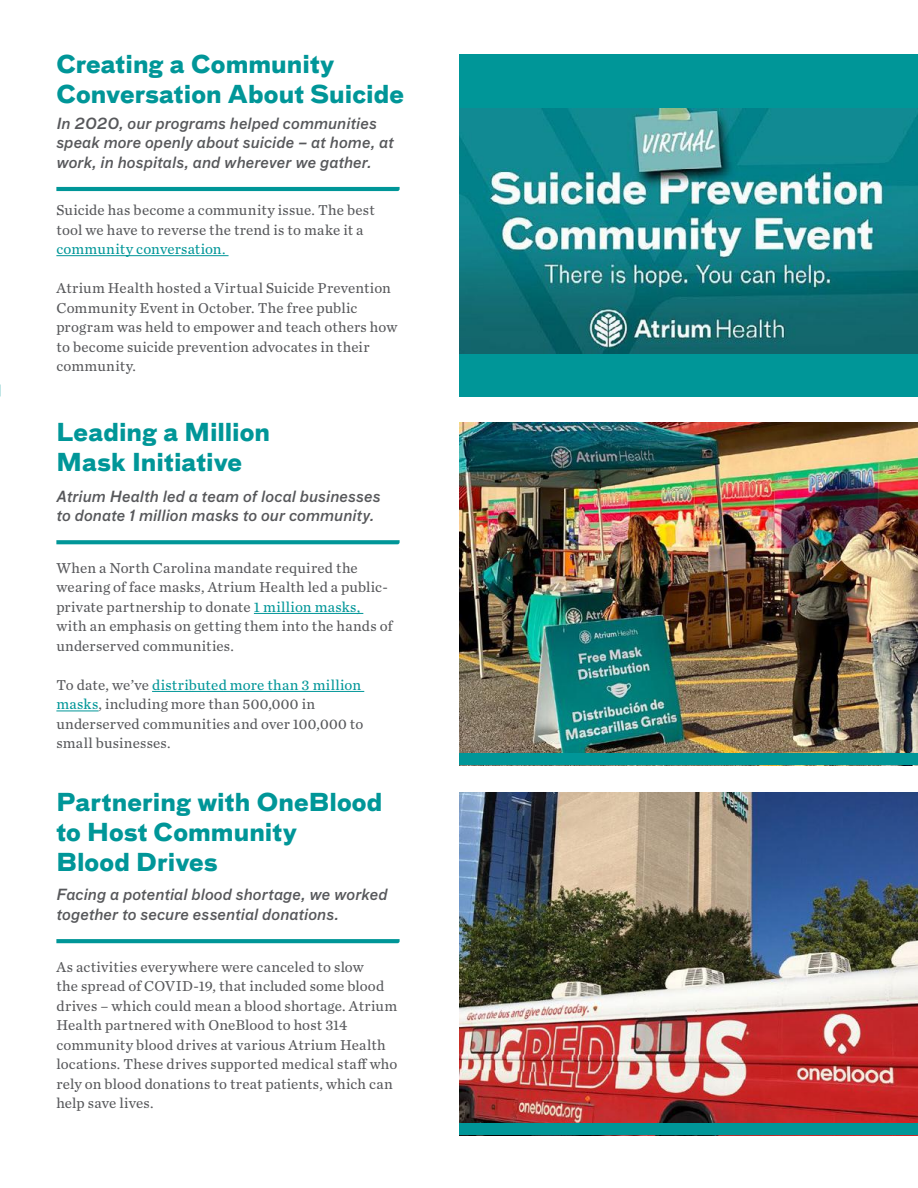
<style>
.page{position:relative;width:918px;height:1188px;background:#fff}
.page>*{position:absolute;margin:0;border:0;box-sizing:border-box;transform-origin:0 0}
.t1{font:700 24px/30px "Bau Pro";letter-spacing:.005em;color:#009698}
.t2{font:15px/19.5px "Chronicle Text G2";letter-spacing:.015em;color:#57585b}
.t3{font:italic 500 15px/19.5px "Bau Pro";letter-spacing:.01em;color:#57585b}
.t4{font:15px "Chronicle Text G2";letter-spacing:.01em;color:#009698}
.s1{color:#009698}
</style>
<div class="page">
<div style="left:459px;top:54px;width:459px;height:331px;background:#009698"></div>
<img style="left:459px;top:108px;width:459px;height:245px">
<img style="left:459px;top:423px;width:459px;height:331px">
<img style="left:459px;top:793px;width:459px;height:331px">
<hr style="left:56px;top:255px;width:173px;height:1px;background:#009698">
<hr style="left:254px;top:613px;width:109px;height:1px;background:#009698">
<hr style="left:152px;top:691px;width:212px;height:1px;background:#009698">
<hr style="left:56px;top:711px;width:43px;height:1px;background:#009698">
<div style="left:459px;top:385px;width:459px;height:11px;background:#009698"></div>
<div style="left:459px;top:754px;width:459px;height:11px;background:#009698"></div>
<div style="left:459px;top:1124px;width:459px;height:11px;background:#009698"></div>
<svg style="left:56px;top:187px;width:344px;height:4px"></svg>
<svg style="left:56px;top:540px;width:344px;height:4px"></svg>
<svg style="left:56px;top:939px;width:344px;height:4px"></svg>
<img style="left:0;top:0;width:1px;height:396px">
<h1 class="t1" style="left:56px;top:47px;width:349px">Creating a Community<br>Conversation About Suicide</h1>
<p class="t3" style="left:56px;top:113px;width:339px">In 2020, our programs helped communities speak more openly about suicide – at home, at work, in hospitals, and wherever we gather.</p>
<p class="t2" style="left:56px;top:200px;width:320px">Suicide has become a community issue. The best tool we have to reverse the trend is to make it a</p>
<p class="t4" style="left:56px;top:238px;width:171px">community conversation.</p>
<p class="t2" style="left:56px;top:278px;width:343px">Atrium Health hosted a Virtual Suicide Prevention Community Event in October. The free public program was held to empower and teach others how to become suicide prevention advocates in their community.</p>
<h1 class="t1" style="left:56px;top:416px;width:215px">Leading a Million<br>Mask Initiative</h1>
<p class="t3" style="left:56px;top:486px;width:326px">Atrium Health led a team of local businesses to donate 1 million masks to our community.</p>
<p class="t2" style="left:56px;top:557px;width:338px">When a North Carolina mandate required the wearing of face masks, Atrium Health led a public&shy;private partnership to donate <span class="s1">1 million masks, </span>with an emphasis on getting them into the hands of underserved communities.</p>
<p class="t2" style="left:56px;top:674px;width:309px">To date, we’ve <span class="s1">distributed more than 3 million masks</span>, including more than 500,000 in underserved communities and over 100,000 to small businesses.</p>
<h1 class="t1" style="left:56px;top:786px;width:328px">Partnering with OneBlood to Host Community<br>Blood Drives</h1>
<p class="t3" style="left:56px;top:884px;width:333px">Facing a potential blood shortage, we worked together to secure essential donations.</p>
<p class="t2" style="left:56px;top:956px;width:342px">As activities everywhere were canceled to slow<br>the spread of COVID-19, that included some blood drives – which could mean a blood shortage. Atrium Health partnered with OneBlood to host 314 community blood drives at various Atrium Health locations. These drives supported medical staff who rely on blood donations to treat patients, which can help save lives.</p>
</div>
